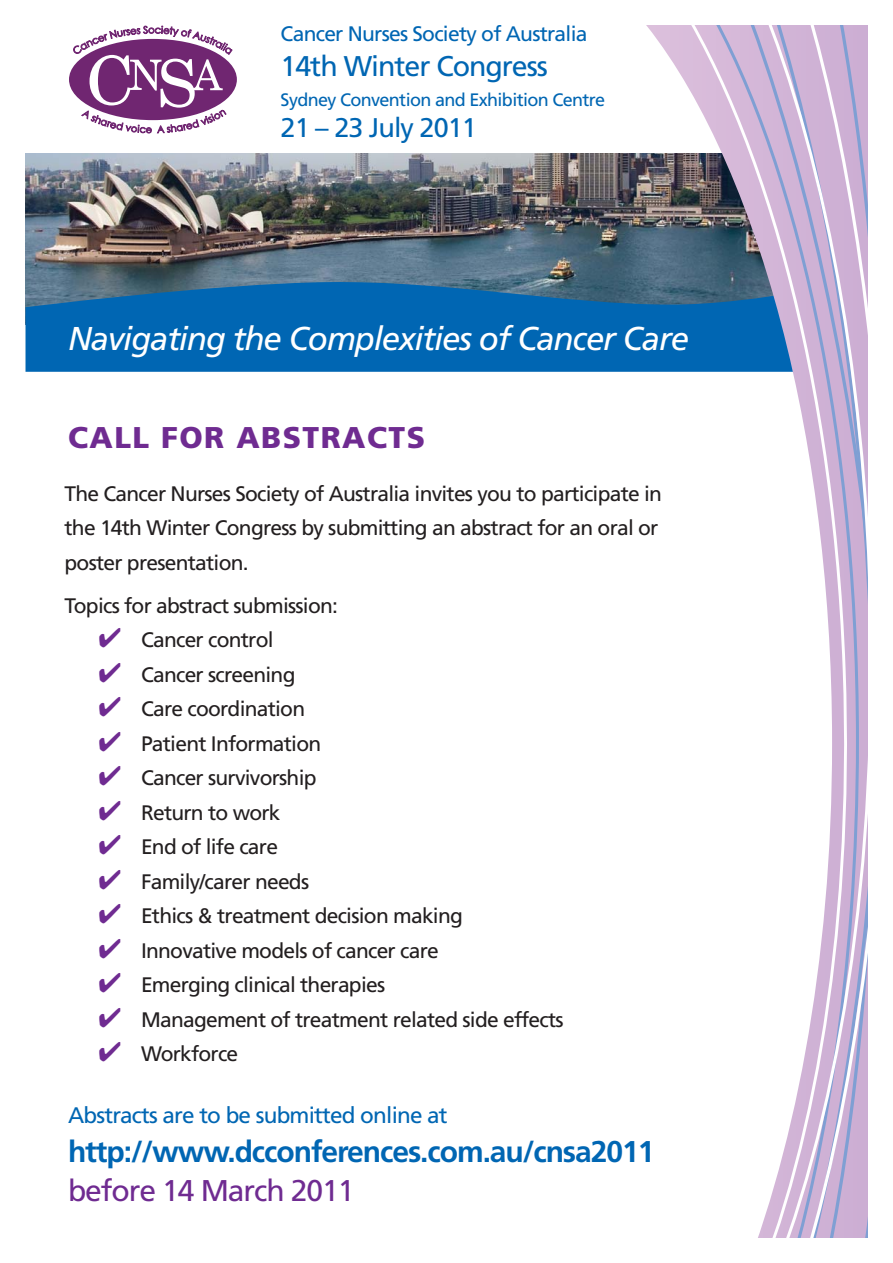
<style>
.page{position:relative;width:893px;height:1263px;background:#fff}
.page>*{position:absolute;margin:0;border:0;box-sizing:border-box;transform-origin:0 0}
.t1{font:italic 33px "Frutiger";letter-spacing:-.035em;color:#fff}
.t2{font:700 30px "Frutiger";letter-spacing:-.035em;color:#0066b3}
.t3{font:30px "Frutiger";letter-spacing:-.035em;color:#6f2b91}
.t4{font:900 30px "Frutiger";letter-spacing:.05em;color:#6f2b91}
.t5{font:28.5px "Frutiger";letter-spacing:-.035em;color:#0066b3}
.t6{font:27px "Frutiger";letter-spacing:-.035em;color:#0066b3}
.t7{font:22.5px "Frutiger";letter-spacing:-.035em;color:#0066b3}
.t8{font:21px/34.5px "Frutiger";letter-spacing:-.035em;color:#231f20}
.t9{font:21px "Frutiger";letter-spacing:-.035em;color:#0066b3}
.t10{font:18px "Frutiger";letter-spacing:-.035em;color:#0066b3}
.s1{color:#6f2b91}
</style>
<div class="page">
<img style="left:26px;top:153px;width:598px;height:125px">
<svg style="left:26px;top:278px;width:598px;height:94px;background:#0c68ac"></svg>
<svg style="left:73px;top:26px;width:159px;height:107px"></svg>
<svg style="left:624px;top:153px;width:13px;height:219px;background:#325d7e"></svg>
<svg style="left:637px;top:26px;width:81px;height:346px"></svg>
<svg style="left:718px;top:26px;width:23px;height:346px;background:#6c7fa2"></svg>
<svg style="left:741px;top:26px;width:18px;height:1211px"></svg>
<svg style="left:759px;top:26px;width:108px;height:1211px"></svg>
<p class="t9" style="left:281px;top:26px;width:308px">Cancer Nurses Society of Australia</p>
<h3 class="t5" style="left:281px;top:54px;width:269px">14th Winter Congress</h3>
<p class="t10" style="left:281px;top:92px;width:326px">Sydney Convention and Exhibition Centre</p>
<p class="t6" style="left:281px;top:117px;width:198px">21 – 23 July 2011</p>
<h1 class="t1" style="left:68px;top:325px;width:622px">Navigating the Complexities of Cancer Care</h1>
<h2 class="t4" style="left:68px;top:425px;width:358px">CALL FOR ABSTRACTS</h2>
<p class="t8" style="left:64px;top:478px;width:599px">The Cancer Nurses Society of Australia invites you to participate in the 14th Winter Congress by submitting an abstract for an oral or poster presentation.</p>
<p class="t8" style="left:64px;top:590px;width:275px">Topics for abstract submission:</p>
<p class="t8" style="left:99px;top:624px;width:177px"><span class="s1">✔</span> Cancer control</p>
<p class="t8" style="left:99px;top:659px;width:198px"><span class="s1">✔</span> Cancer screening</p>
<p class="t8" style="left:99px;top:693px;width:208px"><span class="s1">✔</span> Care coordination</p>
<p class="t8" style="left:99px;top:728px;width:224px"><span class="s1">✔</span> Patient Information</p>
<p class="t8" style="left:99px;top:762px;width:220px"><span class="s1">✔</span> Cancer survivorship</p>
<p class="t8" style="left:99px;top:797px;width:184px"><span class="s1">✔</span> Return to work</p>
<p class="t8" style="left:99px;top:831px;width:181px"><span class="s1">✔</span> End of life care</p>
<p class="t8" style="left:99px;top:866px;width:212px"><span class="s1">✔</span> Family/carer needs</p>
<p class="t8" style="left:99px;top:900px;width:366px"><span class="s1">✔</span> Ethics &amp; treatment decision making</p>
<p class="t8" style="left:99px;top:935px;width:342px"><span class="s1">✔</span> Innovative models of cancer care</p>
<p class="t8" style="left:99px;top:969px;width:288px"><span class="s1">✔</span> Emerging clinical therapies</p>
<p class="t8" style="left:99px;top:1004px;width:467px"><span class="s1">✔</span> Management of treatment related side effects</p>
<p class="t8" style="left:99px;top:1038px;width:141px"><span class="s1">✔</span> Workforce</p>
<p class="t7" style="left:68px;top:1106px;width:381px">Abstracts are to be submitted online at</p>
<h2 class="t2" style="left:68px;top:1139px;width:588px">http://www.dcconferences.com.au/cnsa2011</h2>
<h2 class="t3" style="left:68px;top:1178px;width:288px">before 14 March 2011</h2>
</div>
